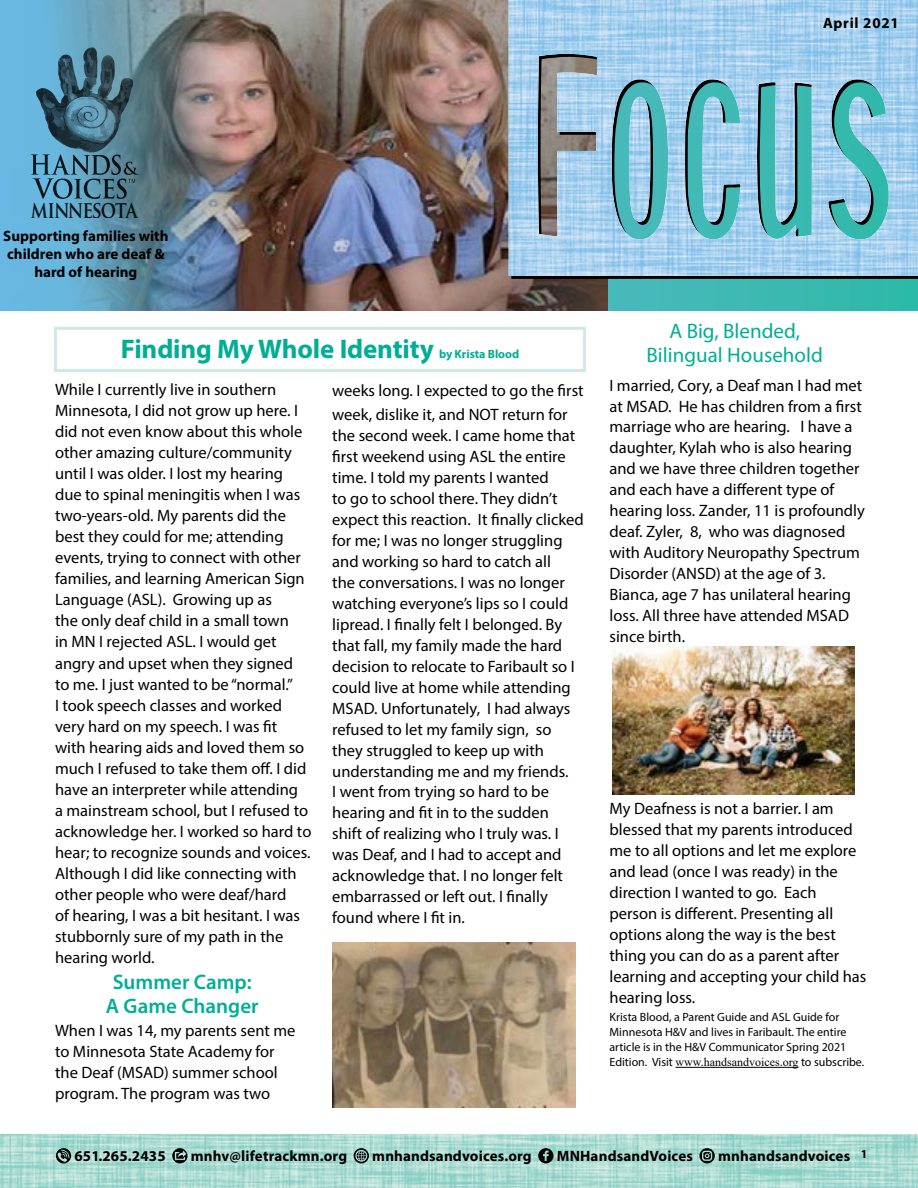
<style>
.page{position:relative;width:918px;height:1188px;background:#fff}
.page>*{position:absolute;margin:0;border:0;box-sizing:border-box;transform-origin:0 0}
.t1{font:700 27px "Myriad Pro";letter-spacing:-.005em;color:#00ae95}
.t2{font:700 23.25px "Trajan Pro";letter-spacing:-.06em;color:#231f20;scale:.8 1}
.t3{font:21px/24.5px "Myriad Pro";color:#00ae95;text-align:center}
.t4{font:600 21px/24.5px "Myriad Pro";color:#00ae95;text-align:center}
.t5{font:16.5px/21px "Myriad Pro";color:#000101}
.t6{font:700 15px/18px "Myriad Pro";letter-spacing:.01em;color:#000;text-align:center}
.t7{font:700 15px "Myriad Pro";letter-spacing:.05em;color:#000}
.t8{font:12px/15px "Myriad Pro";color:#000101}
.t9{font:700 12px "Myriad Pro";letter-spacing:-.005em;color:#00ae95}
.s1{font-family:"Times New Roman";color:#000}
</style>
<div class="page">
<img style="left:0;top:1134px;width:918px;height:54px">
<svg style="left:56px;top:1148px;width:15px;height:15px"></svg>
<svg style="left:172px;top:1148px;width:16px;height:15px"></svg>
<svg style="left:354px;top:1148px;width:15px;height:15px"></svg>
<svg style="left:538px;top:1148px;width:16px;height:15px"></svg>
<svg style="left:699px;top:1148px;width:16px;height:15px"></svg>
<svg style="left:608px;top:279px;width:310px;height:31px;background:#3bb9b1"></svg>
<hr style="left:676px;top:1067px;width:122px;height:1px;background:#000">
<img style="left:332px;top:942px;width:244px;height:165px">
<img style="left:612px;top:647px;width:242px;height:147px">
<div style="left:54px;top:327px;width:532px;height:45px;border:3px solid #cfeae4"></div>
<img style="left:0;top:0;width:608px;height:310px">
<img style="left:509px;top:0;width:409px;height:276px">
<svg style="left:31px;top:47px;width:108px;height:152px;background:#4d7d93"></svg>
<p class="t7" style="left:823px;top:13px;width:77px">April 2021</p>
<h2 class="t2" style="left:31px;top:195px;width:135px">MINNESOTA</h2>
<p class="t6" style="left:3px;top:226px;width:167px">Supporting families with children who are deaf &amp; hard of hearing</p>
<h1 class="t1" style="left:121px;top:331px;width:315px">Finding My Whole Identity</h1>
<p class="t9" style="left:439px;top:346px;width:82px">by Krista Blood</p>
<p class="t5" style="left:55px;top:379px;width:258px">While I currently live in southern Minnesota, I did not grow up here. I did not even know about this whole other amazing culture/community until I was older. I lost my hearing due to spinal meningitis when I was two-years-old. My parents did the best they could for me; attending events, trying to connect with other families, and learning American Sign Language (ASL). Growing up as<br>the only deaf child in a small town<br>in MN I rejected ASL. I would get angry and upset when they signed to me. I just wanted to be “normal.”<br>I took speech classes and worked very hard on my speech. I was fit with hearing aids and loved them so much I refused to take them off. I did have an interpreter while attending<br>a mainstream school, but I refused to acknowledge her. I worked so hard to hear; to recognize sounds and voices.<br>Although I did like connecting with other people who were deaf/hard<br>of hearing, I was a bit hesitant. I was stubbornly sure of my path in the hearing world.</p>
<p class="t4" style="left:106px;top:969px;width:154px">Summer Camp:<br>A Game Changer</p>
<p class="t5" style="left:55px;top:1020px;width:242px">When I was 14, my parents sent me to Minnesota State Academy for the Deaf (MSAD) summer school program. The program was two</p>
<p class="t5" style="left:332px;top:378px;width:253px;line-height:24.5px">weeks long. I expected to go the first week, dislike it, and NOT return for</p>
<p class="t5" style="left:332px;top:425px;width:253px">the second week. I came home that first weekend using ASL the entire time. I told my parents I wanted<br>to go to school there. They didn’t expect this reaction. It finally clicked for me; I was no longer struggling and working so hard to catch all<br>the conversations. I was no longer watching everyone’s lips so I could lipread. I finally felt I belonged. By that fall, my family made the hard decision to relocate to Faribault so I could live at home while attending<br>MSAD. Unfortunately, I had always refused to let my family sign, so they struggled to keep up with understanding me and my friends.<br>I went from trying so hard to be hearing and fit in to the sudden<br>shift of realizing who I truly was. I was Deaf, and I had to accept and acknowledge that. I no longer felt embarrassed or left out. I finally found where I fit in.</p>
<p class="t3" style="left:647px;top:318px;width:178px">A Big, Blended,<br>Bilingual Household</p>
<p class="t5" style="left:610px;top:375px;width:257px">I married, Cory, a Deaf man I had met at MSAD. He has children from a first marriage who are hearing. I have a daughter, Kylah who is also hearing and we have three children together and each have a different type of hearing loss. Zander, 11 is profoundly deaf. Zyler, 8, who was diagnosed with Auditory Neuropathy Spectrum<br>Disorder (ANSD) at the age of 3.<br>Bianca, age 7 has unilateral hearing loss. All three have attended MSAD since birth.</p>
<p class="t5" style="left:610px;top:797px;width:258px">My Deafness is not a barrier. I am blessed that my parents introduced me to all options and let me explore and lead (once I was ready) in the direction I wanted to go. Each person is different. Presenting all options along the way is the best thing you can do as a parent after learning and accepting your child has hearing loss.</p>
<p class="t8" style="left:610px;top:1009px;width:256px">Krista Blood, a Parent Guide and ASL Guide for Minnesota H&amp;V and lives in Faribault. The entire article is in the H&amp;V Communicator Spring 2021<br>Edition. Visit <span class="s1">www.handsandvoices.org</span> to subscribe.</p>
<p class="t6" style="left:75px;top:1147px;width:93px">651.265.2435</p>
<p class="t6" style="left:191px;top:1147px;width:158px">mnhv@lifetrackmn.org</p>
<p class="t6" style="left:372px;top:1147px;width:161px">mnhandsandvoices.org</p>
<p class="t6" style="left:557px;top:1147px;width:138px">MNHandsandVoices</p>
<p class="t6" style="left:718px;top:1147px;width:151px">mnhandsandvoices <sup>1</sup></p>
</div>
